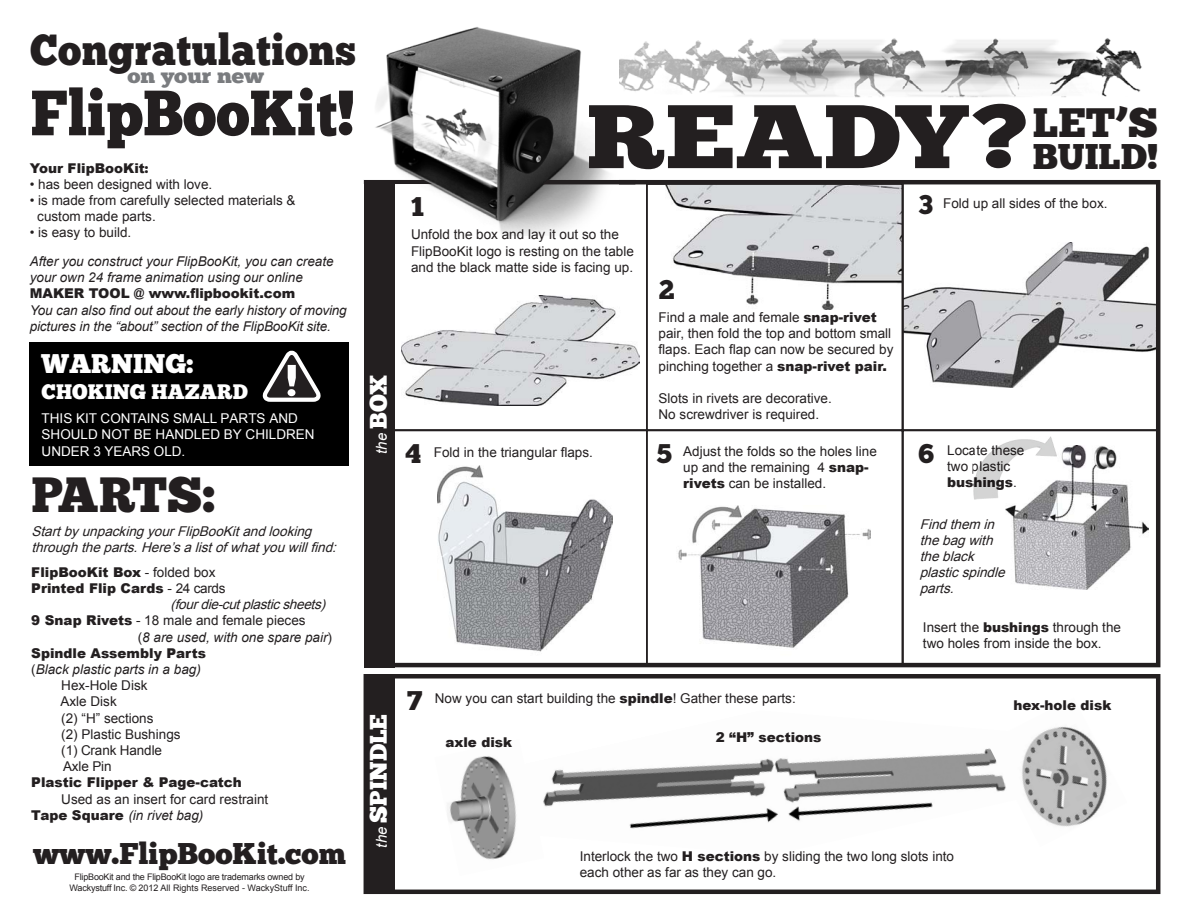
<style>
.page{position:relative;width:1188px;height:918px;background:#fff}
.page>*{position:absolute;margin:0;border:0;box-sizing:border-box;transform-origin:0 0}
.t1{font:90px "Chunk Five";color:#231f20;scale:1.19 1}
.t2{font:63.9px "Chunk Five";color:#231f20;scale:.91 1}
.t3{font:49.5px "Chunk Five";letter-spacing:-.03em;color:#231f20}
.t4{font:43.5px "Chunk Five";letter-spacing:.01em;color:#231f20;scale:.93 1}
.t5{font:41.1px "Chunk Five";color:#231f20}
.t6{font:35.7px "Chunk Five";color:#231f20}
.t7{font:30px "Chunk Five";color:#231f20}
.t8{font:27px "Chunk Five";color:#fff}
.t9{font:27px "Chunk Five";color:#231f20}
.t10{font:24px "Chunk Five";color:#fff}
.t11{font:21px "Chunk Five";color:#fff}
.t12{font:21px "Chunk Five";color:#7a7c7f;scale:1.09 1}
.t13{font:18px "Chunk Five";color:#231f20}
.t14{font:italic 15px "Arial";color:#fff}
.t15{font:13.5px/16.2px "Arial";color:#231f20}
.t16{font:italic 13.5px/16.2px "Arial";color:#231f20}
.t17{font:900 13.5px "Arial";color:#231f20}
.t18{font:italic 13.5px/16.2px "Arial";color:#231f20}
.t19{font:13.5px/16.2px "Arial";color:#fff}
.t20{font:9px "Arial";color:#231f20}
.t21{font:9px "Arial";letter-spacing:-.02em;color:#231f20}
.s1{font-family:"Chunk Five";font-weight:400}
.s2{font-weight:400}
.s3{font-weight:900}
.s4{font-style:normal}
.s5{font-weight:900;font-style:normal}
.s6{font-family:"Chunk Five";font-style:normal;font-size:24px}
.s7{font-family:"Arial";font-style:italic;font-size:15px}
</style>
<div class="page">
<img style="left:905px;top:243px;width:250px;height:144px">
<img style="left:544px;top:748px;width:443px;height:81px">
<img style="left:619px;top:38px;width:523px;height:60px">
<img style="left:401px;top:295px;width:238px;height:111px">
<img style="left:666px;top:186px;width:234px;height:124px">
<div style="left:646px;top:183px;width:257px;height:248px;border:2px solid #231f20"></div>
<img style="left:438px;top:465px;width:174px;height:187px">
<div style="left:391px;top:430px;width:257px;height:236px;border:2px solid #231f20"></div>
<img style="left:678px;top:506px;width:193px;height:142px">
<div style="left:646px;top:430px;width:257px;height:236px;border:2px solid #231f20"></div>
<img style="left:1005px;top:445px;width:143px;height:144px">
<div style="left:902px;top:430px;width:257px;height:236px;border:2px solid #231f20"></div>
<img style="left:974px;top:436px;width:82px;height:63px">
<div style="left:364px;top:674px;width:796px;height:220px;border:4px solid #231f20"></div>
<div style="left:364px;top:674px;width:31px;height:218px;background:#231f20"></div>
<img style="left:375px;top:27px;width:244px;height:208px">
<div style="left:364px;top:180px;width:30px;height:488px;background:#231f20"></div>
<svg style="left:394px;top:180px;width:38px;height:4px"></svg>
<svg style="left:542px;top:180px;width:94px;height:4px"></svg>
<div style="left:29px;top:342px;width:319px;height:123px;background:#000"></div>
<img style="left:987px;top:726px;width:120px;height:101px">
<img style="left:447px;top:756px;width:97px;height:104px">
<svg style="left:264px;top:350px;width:57px;height:52px"></svg>
<p class="t4" style="left:30px;top:24px;width:352px">Congratulations</p>
<p class="t12" style="left:127px;top:63px;width:127px">on your new</p>
<p class="t2" style="left:31px;top:75px;width:358px">FlipBooKit!</p>
<p class="t17" style="left:30px;top:158px;width:120px">Your FlipBooKit<span class="s1">:</span></p>
<p class="t15" style="left:30px;top:176px;width:184px">• has been designed with love.</p>
<p class="t15" style="left:30px;top:192px;width:267px">• is made from carefully selected materials &amp;</p>
<p class="t15" style="left:37px;top:208px;width:120px">custom made parts.</p>
<p class="t15" style="left:30px;top:225px;width:103px">• is easy to build.</p>
<p class="t16" style="left:30px;top:253px;width:305px">After you construct your FlipBooKit, you can create your own 24 frame animation using our online</p>
<p class="t17" style="left:30px;top:284px;width:267px">MAKER TOOL @ www.flipbookit.com</p>
<p class="t16" style="left:30px;top:302px;width:319px">You can also find out about the early history of moving pictures in the “about” section of the FlipBooKit site.</p>
<p class="t8" style="left:42px;top:348px;width:153px">WARNING:</p>
<p class="t11" style="left:42px;top:379px;width:208px">CHOKING HAZARD</p>
<p class="t19" style="left:42px;top:411px;width:275px">THIS KIT CONTAINS SMALL PARTS AND<br>SHOULD NOT BE HANDLED BY CHILDREN<br>UNDER 3 YEARS OLD.</p>
<p class="t3" style="left:32px;top:466px;width:185px">PARTS:</p>
<p class="t18" style="left:32px;top:523px;width:311px">StartbyunpackingyourFlipBooKitandlooking throughtheparts.Here’salistofwhatyouwillfind:</p>
<p class="t17" style="left:31px;top:562px;width:186px">FlipBooKit Box <span class="s2">- folded box</span></p>
<p class="t17" style="left:31px;top:578px;width:196px">Printed Flip Cards <span class="s2">- 24 cards</span></p>
<p class="t18" style="left:171px;top:596px;width:161px">(fourdie-cutplasticsheets)</p>
<p class="t15" style="left:31px;top:613px;width:276px"><span class="s3">9 Snap Rivets</span> - 18 male and female pieces</p>
<p class="t16" style="left:138px;top:629px;width:196px"><span class="s4">(</span>8 are used, with one spare pair<span class="s4">)</span></p>
<p class="t17" style="left:31px;top:643px;width:176px">Spindle Assembly Parts</p>
<p class="t16" style="left:31px;top:661px;width:171px"><span class="s4">(</span>Black plastic parts in a bag)</p>
<p class="t15" style="left:61px;top:677px;width:88px">Hex-Hole Disk</p>
<p class="t15" style="left:61px;top:694px;width:58px">Axle Disk</p>
<p class="t15" style="left:61px;top:710px;width:94px">(2) “H” sections</p>
<p class="t15" style="left:61px;top:726px;width:121px">(2) Plastic Bushings</p>
<p class="t15" style="left:61px;top:742px;width:102px">(1) Crank Handle</p>
<p class="t15" style="left:63px;top:758px;width:50px">Axle Pin</p>
<p class="t17" style="left:31px;top:773px;width:212px">Plastic Flipper &amp; Page-catch</p>
<p class="t15" style="left:61px;top:791px;width:209px">Used as an insert for card restraint</p>
<p class="t16" style="left:31px;top:807px;width:174px"><span class="s5">Tape Square</span> (in rivet bag)</p>
<p class="t7" style="left:33px;top:835px;width:314px">www.FlipBooKit.com</p>
<p class="t21" style="left:74px;top:871px;width:232px">FlipBooKit and the FlipBooKit logo are trademarks owned by</p>
<p class="t20" style="left:70px;top:882px;width:242px">Wackystuff Inc. © 2012 All Rights Reserved - WackyStuff Inc.</p>
<p class="t14" style="left:372px;top:454px;width:81px;rotate:-90deg">the <span class="s6">BOX</span></p>
<p class="t10" style="left:364px;top:848px;width:135px;rotate:-90deg"><span class="s7">the</span> SPINDLE</p>
<p class="t13" style="left:404px;top:191px;width:10px">1</p>
<p class="t9" style="left:411px;top:190px;width:15px">1</p>
<p class="t1" style="left:586px;top:83px;width:372px">READY?</p>
<p class="t5" style="left:1033px;top:98px;width:127px">LET’S</p>
<p class="t6" style="left:1033px;top:136px;width:127px">BUILD!</p>
<p class="t9" style="left:919px;top:189px;width:16px">3</p>
<p class="t15" style="left:943px;top:196px;width:166px">Fold up all sides of the box.</p>
<p class="t15" style="left:411px;top:227px;width:209px">Unfold the box and lay it out so the</p>
<p class="t15" style="left:411px;top:243px;width:224px">FlipBooKit logo is resting on the table</p>
<p class="t15" style="left:411px;top:259px;width:224px">and the black matte side is facing up.</p>
<p class="t9" style="left:659px;top:274px;width:17px">2</p>
<p class="t15" style="left:659px;top:309px;width:236px">Find a male and female <span class="s3">snap-rivet </span>pair, then fold the top and bottom small flaps. Each flap can now be secured by pinching together a <span class="s3">snap-rivet pair.</span></p>
<p class="t15" style="left:659px;top:390px;width:175px">Slots in rivets are decorative.</p>
<p class="t15" style="left:659px;top:406px;width:162px">No screwdriver is required.</p>
<p class="t9" style="left:406px;top:437px;width:17px">4</p>
<p class="t9" style="left:656px;top:437px;width:17px">5</p>
<p class="t9" style="left:919px;top:437px;width:17px">6</p>
<p class="t15" style="left:434px;top:444px;width:161px">Fold in the triangular flaps.</p>
<p class="t15" style="left:947px;top:442px;width:79px">Locate these two plastic <span class="s3">bushings</span>.</p>
<p class="t15" style="left:683px;top:443px;width:195px">Adjust the folds so the holes line up and the remaining 4 <span class="s3">snap&shy;rivets</span> can be installed.</p>
<p class="t18" style="left:920px;top:516px;width:91px">Findthem in thebagwith theblack plasticspindle parts.</p>
<p class="t9" style="left:407px;top:685px;width:17px">7</p>
<p class="t15" style="left:435px;top:691px;width:362px">Now you can start building the <span class="s3">spindle</span>! Gather these parts:</p>
<p class="t17" style="left:445px;top:732px;width:68px">axle disk</p>
<p class="t17" style="left:716px;top:727px;width:107px">2 “H” sections</p>
<p class="t15" style="left:923px;top:619px;width:200px">Insert the <span class="s3">bushings</span> through the two holes from inside the box.</p>
<p class="t17" style="left:1013px;top:696px;width:99px">hex-hole disk</p>
<p class="t15" style="left:580px;top:848px;width:376px">Interlock the two <span class="s3">H sections</span> by sliding the two long slots into each other as far as they can go.</p>
</div>
